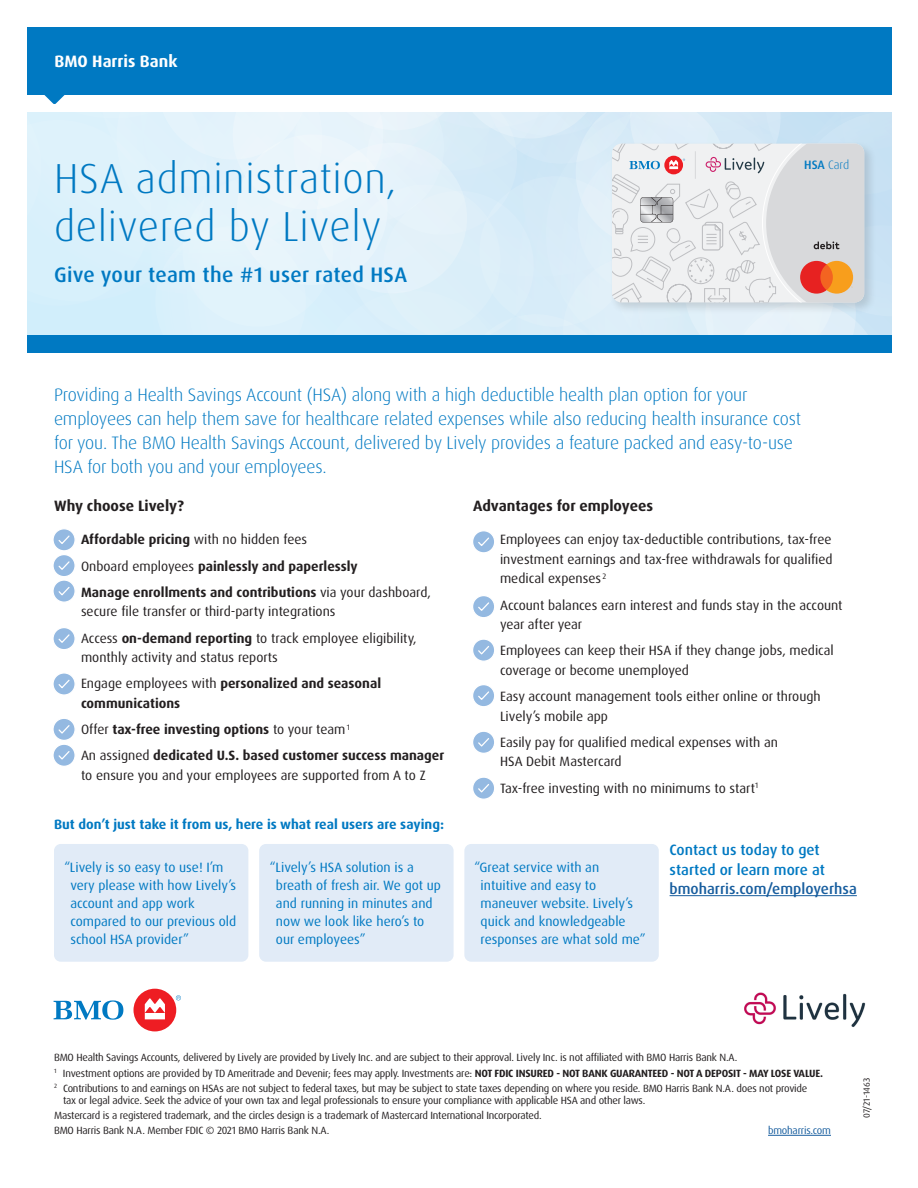
<style>
.page{position:relative;width:918px;height:1188px;background:#fff}
.page>*{position:absolute;margin:0;border:0;box-sizing:border-box;transform-origin:0 0}
.Document_Title{font:300 42px/48px "Dax Pro";letter-spacing:.015em;color:#0079c2}
.Document_Title-2{font:500 21px "Dax Pro";letter-spacing:.015em;color:#0079c2}
.Intro_Copy_Blue{font:300 18px/24px "Dax Pro";letter-spacing:-.01em;color:#0079c2}
.LOB{font:700 16.5px "Dax Pro";color:#fff}
.Let_s_connect{font:500 15px/19.5px "Dax Pro";color:#0079c2}
.Call_out_box_heading{font:700 15px "Dax Pro";color:#231f20}
.t1{font:13.5px/19.5px "Dax Pro";color:#231f20}
.Quotation{font:13.5px/18px "Dax Pro";color:#0079c2}
.t2{font:700 13.5px/19.5px "Dax Pro";color:#231f20}
.Body_Copy{font:700 13.5px "Dax Pro";color:#0079c2}
.t3{font:300 12.15px "Dax Pro";color:#0079c2}
.Legal_7_5_9_Black{font:10.5px/12px "Dax Pro";letter-spacing:-.02em;color:#231f20}
.Legal_7_5_9_Black-2{font:10.5px "Dax Pro";letter-spacing:-.02em;color:#175d9e}
.t4{font:9px "Dax Pro";color:#231f20}
.s1{font-weight:500}
.s2{color:#fff}
.s3{font-weight:400}
.s4{font-weight:700;color:#fff}
.s5{font-weight:700}
.s6{color:#175d9e}
</style>
<div class="page">
<div style="left:27px;top:27px;width:864px;height:67px;background:#0079c2"></div>
<div style="left:27px;top:335px;width:864px;height:18px;background:#0079c2"></div>
<svg style="left:473px;top:531px;width:21px;height:22px"></svg>
<svg style="left:473px;top:596px;width:21px;height:21px"></svg>
<svg style="left:473px;top:639px;width:21px;height:22px"></svg>
<svg style="left:473px;top:685px;width:21px;height:21px"></svg>
<svg style="left:473px;top:731px;width:21px;height:22px"></svg>
<svg style="left:473px;top:777px;width:21px;height:22px"></svg>
<svg style="left:53px;top:529px;width:22px;height:73px"></svg>
<svg style="left:53px;top:628px;width:22px;height:21px"></svg>
<svg style="left:53px;top:673px;width:22px;height:22px"></svg>
<svg style="left:53px;top:719px;width:22px;height:47px"></svg>
<div style="left:134px;top:989px;width:42px;height:42px;background:#ee1d23;border-radius:50%"></div>
<svg style="left:54px;top:1000px;width:69px;height:20px"></svg>
<svg style="left:176px;top:995px;width:5px;height:5px"></svg>
<svg style="left:145px;top:998px;width:20px;height:21px"></svg>
<hr style="left:670px;top:895px;width:187px;height:1px;background:#175d9e">
<hr style="left:768px;top:1135px;width:63px;height:1px;background:#175d9e">
<img style="left:744px;top:992px;width:122px;height:35px">
<div style="left:54px;top:844px;width:194px;height:118px;background:#e1ebf7;border-radius:7px"></div>
<div style="left:259px;top:844px;width:195px;height:118px;background:#e1ebf7;border-radius:7px"></div>
<div style="left:464px;top:844px;width:195px;height:118px;background:#e1ebf7;border-radius:7px"></div>
<svg style="left:27px;top:94px;width:864px;height:241px"></svg>
<h1 class="LOB" style="left:55px;top:50px;width:125px">BMO Harris Bank</h1>
<h1 class="Document_Title" style="left:54px;top:155px;width:344px">HSA administration, delivered by Lively</h1>
<h1 class="Document_Title-2" style="left:54px;top:261px;width:355px">Give your team the #1 user rated HSA</h1>
<p class="t3" style="left:804px;top:157px;width:47px"><span class="s1">HSA</span> Card</p>
<p class="Intro_Copy_Blue" style="left:54px;top:383px;width:749px">Providing a Health Savings Account (HSA) along with a high deductible health plan option for your employees can help them save for healthcare related expenses while also reducing health insurance cost for you. The BMO Health Savings Account, delivered by Lively provides a feature packed and easy-to-use HSA for both you and your employees.</p>
<h2 class="Call_out_box_heading" style="left:54px;top:496px;width:132px">Why choose Lively?</h2>
<p class="t2" style="left:54px;top:530px;width:255px"><span class="s2">•</span> Affordable pricing <span class="s3">with no hidden fees</span></p>
<p class="t2" style="left:54px;top:556px;width:305px"><span class="s2">•</span> <span class="s3">Onboard employees</span> painlessly and paperlessly</p>
<p class="t1" style="left:81px;top:582px;width:351px;text-indent:-27px"><span class="s4">•</span> <span class="s5">Manage enrollments and contributions</span> via your dashboard, secure file transfer or third-party integrations</p>
<p class="t1" style="left:81px;top:628px;width:337px;text-indent:-27px"><span class="s4">•</span> Access <span class="s5">on-demand reporting</span> to track employee eligibility, monthly activity and status reports</p>
<p class="t2" style="left:81px;top:674px;width:302px;text-indent:-27px"><span class="s2">•</span> <span class="s3">Engage employees with</span> personalized and seasonal communications</p>
<p class="t2" style="left:54px;top:720px;width:297px"><span class="s2">•</span> <span class="s3">Offer</span> tax-free investing options <span class="s3">to your team</span> <sup>1</sup></p>
<p class="t1" style="left:81px;top:746px;width:365px;text-indent:-27px"><span class="s4">•</span> An assigned <span class="s5">dedicated U.S. based customer success manager </span>to ensure you and your employees are supported from A to Z</p>
<h2 class="Call_out_box_heading" style="left:473px;top:496px;width:182px">Advantages for employees</h2>
<p class="t1" style="left:500px;top:530px;width:334px;text-align:justify;text-indent:-27px"><span class="s4">•</span> Employees can enjoy tax-deductible contributions, tax-free investment earnings and tax-free withdrawals for qualified medical expenses <sup>2</sup></p>
<p class="t1" style="left:500px;top:595px;width:344px;text-indent:-27px"><span class="s4">•</span> Account balances earn interest and funds stay in the account year after year</p>
<p class="t1" style="left:500px;top:641px;width:335px;text-indent:-27px"><span class="s4">•</span> Employees can keep their HSA if they change jobs, medical coverage or become unemployed</p>
<p class="t1" style="left:500px;top:687px;width:322px;text-indent:-27px"><span class="s4">•</span> Easy account management tools either online or through<br>Lively’s mobile app</p>
<p class="t1" style="left:500px;top:732px;width:279px;text-indent:-27px"><span class="s4">•</span> Easily pay for qualified medical expenses with an<br>HSA Debit Mastercard</p>
<p class="t1" style="left:473px;top:778px;width:287px"><span class="s4">•</span> Tax-free investing with no minimums to start<sup>1</sup></p>
<p class="Body_Copy" style="left:54px;top:815px;width:391px">But don’t just take it from us, here is what real users are saying:</p>
<p class="Quotation" style="left:70px;top:859px;width:167px;text-indent:-6px">“Lively is so easy to use! I’m very please with how Lively’s account and app work compared to our previous old school HSA provider”</p>
<p class="Quotation" style="left:276px;top:859px;width:167px;text-indent:-6px">“Lively’s HSA solution is a breath of fresh air. We got up and running in minutes and now we look like hero’s to our employees”</p>
<p class="Quotation" style="left:481px;top:858px;width:166px;text-indent:-6px">“Great service with an intuitive and easy to maneuver website. Lively’s quick and knowledgeable responses are what sold me”</p>
<h3 class="Let_s_connect" style="left:670px;top:840px;width:189px">Contact us today to get started or learn more at <span class="s6">bmoharris.com/employerhsa</span></h3>
<p class="Legal_7_5_9_Black" style="left:54px;top:1052px;width:685px">BMO Health Savings Accounts, delivered by Lively are provided by Lively Inc. and are subject to their approval. Lively Inc. is not affiliated with BMO Harris Bank N.A.</p>
<p class="Legal_7_5_9_Black" style="left:54px;top:1067px;width:771px"><sup>1</sup> Investment options are provided by TD Ameritrade and Devenir; fees may apply. Investments are: <span class="s5">NOT FDIC INSURED - NOT BANK GUARANTEED - NOT A DEPOSIT - MAY LOSE VALUE.</span></p>
<p class="Legal_7_5_9_Black" style="left:63px;top:1082px;width:746px;text-indent:-9px"><sup>2</sup> Contributions to and earnings on HSAs are not subject to federal taxes, but may be subject to state taxes depending on where you reside. BMO Harris Bank N.A. does not provide tax or legal advice. Seek the advice of your own tax and legal professionals to ensure your compliance with applicable HSA and other laws.</p>
<p class="Legal_7_5_9_Black" style="left:54px;top:1109px;width:489px">Mastercard is a registered trademark, and the circles design is a trademark of Mastercard International Incorporated.</p>
<p class="Legal_7_5_9_Black" style="left:54px;top:1125px;width:277px">BMO Harris Bank N.A. Member FDIC © 2021 BMO Harris Bank N.A.</p>
<p class="Legal_7_5_9_Black-2" style="left:768px;top:1124px;width:64px">bmoharris.com</p>
<p class="t4" style="left:861px;top:1118px;width:41px;rotate:-90deg">07/21-1463</p>
</div>
